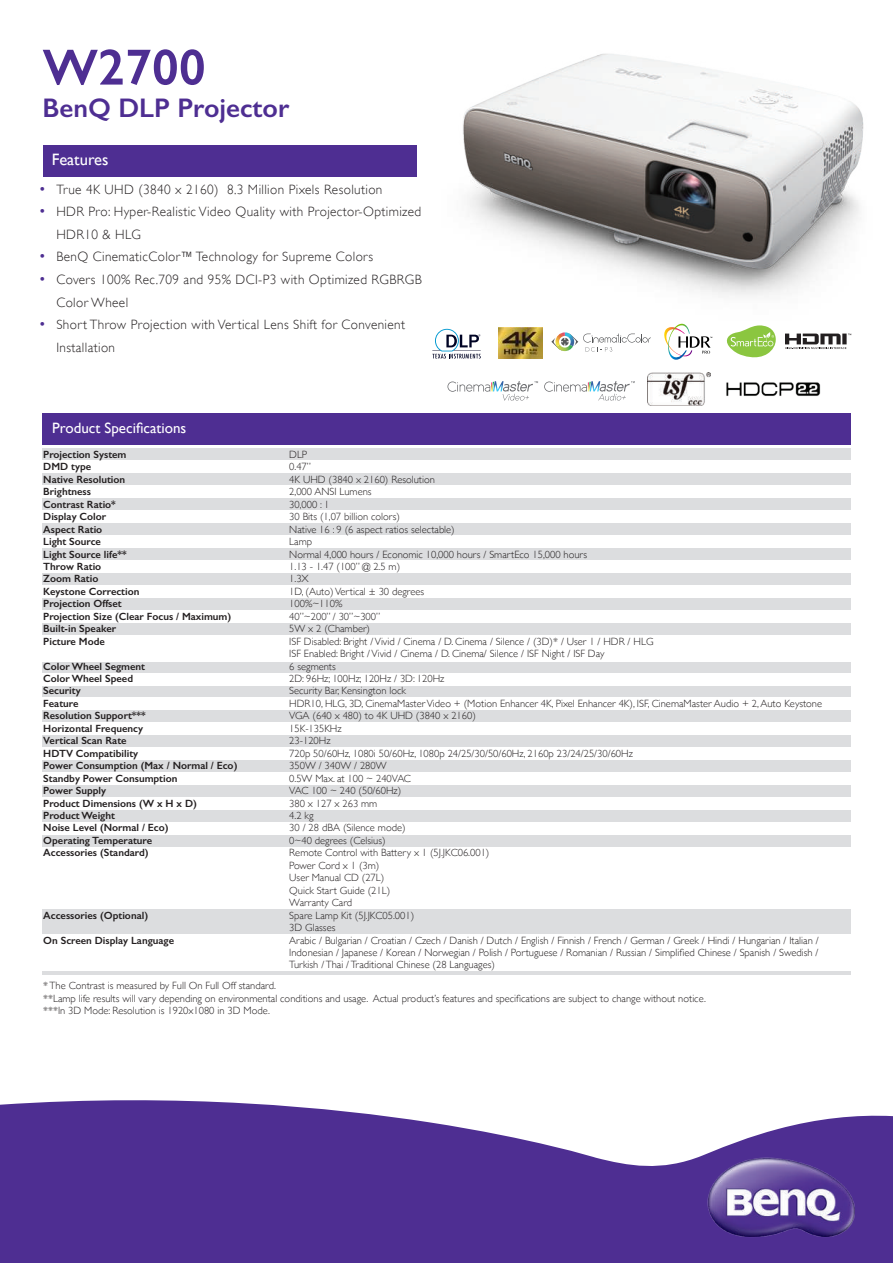
<style>
.page{position:relative;width:893px;height:1263px;background:#fff}
.page>*{position:absolute;margin:0;border:0;box-sizing:border-box;transform-origin:0 0}
.t1{font:600 51px "Gill Sans";color:#4e2e92}
.t2{font:600 27px "Gill Sans";color:#4e2e92}
.t3{font:16.5px "Gill Sans";color:#fff}
.t4{font:15px "Gill Sans";color:#fff}
.t5{font:300 13.5px/22.5px "Gill Sans";letter-spacing:.03em;color:#231f20}
.t6{font:300 10.5px/12.5px "Gill Sans";color:#231f20}
.t7{font:600 10.5px "Gill Sans";color:#231f20}
.s1{font-weight:400;font-size:15px;color:#4e2e92}
</style>
<div class="page">
<img style="left:441px;top:53px;width:423px;height:324px">
<div style="left:43px;top:145px;width:374px;height:31px;background:#4e2e92"></div>
<svg style="left:0;top:1100px;width:893px;height:163px"></svg>
<img style="left:681px;top:1131px;width:200px;height:132px">
<div style="left:42px;top:414px;width:808px;height:31px;background:#4e2e92"></div>
<div style="left:43px;top:448px;width:808px;height:526px;background:#dcdddf"></div>
<div style="left:43px;top:460px;width:817px;height:13px;background:#fff"></div>
<div style="left:43px;top:585px;width:817px;height:12px;background:#fff"></div>
<div style="left:43px;top:635px;width:817px;height:27px;background:#fff"></div>
<div style="left:43px;top:797px;width:817px;height:13px;background:#fff"></div>
<div style="left:43px;top:535px;width:817px;height:13px;background:#fff"></div>
<div style="left:43px;top:722px;width:817px;height:12px;background:#fff"></div>
<div style="left:43px;top:934px;width:817px;height:37px;background:#fff"></div>
<div style="left:43px;top:747px;width:817px;height:12px;background:#fff"></div>
<div style="left:43px;top:510px;width:817px;height:13px;background:#fff"></div>
<div style="left:43px;top:697px;width:817px;height:12px;background:#fff"></div>
<div style="left:43px;top:847px;width:817px;height:62px;background:#fff"></div>
<div style="left:43px;top:485px;width:817px;height:13px;background:#fff"></div>
<div style="left:43px;top:610px;width:817px;height:12px;background:#fff"></div>
<div style="left:43px;top:673px;width:817px;height:13px;background:#fff"></div>
<div style="left:43px;top:822px;width:817px;height:13px;background:#fff"></div>
<div style="left:43px;top:560px;width:817px;height:13px;background:#fff"></div>
<div style="left:43px;top:772px;width:817px;height:13px;background:#fff"></div>
<svg style="left:432px;top:329px;width:49px;height:29px"></svg>
<svg style="left:785px;top:334px;width:66px;height:15px"></svg>
<svg style="left:727px;top:325px;width:49px;height:32px"></svg>
<svg style="left:544px;top:381px;width:91px;height:19px"></svg>
<svg style="left:447px;top:381px;width:91px;height:19px"></svg>
<img style="left:647px;top:372px;width:63px;height:33px">
<img style="left:498px;top:327px;width:44px;height:31px">
<svg style="left:551px;top:332px;width:100px;height:20px"></svg>
<svg style="left:664px;top:324px;width:48px;height:36px"></svg>
<img style="left:726px;top:382px;width:95px;height:14px">
<h1 class="t1" style="left:43px;top:36px;width:165px">W2700</h1>
<h2 class="t2" style="left:43px;top:92px;width:248px">BenQ DLP Projector</h2>
<h3 class="t3" style="left:52px;top:149px;width:58px">Features</h3>
<p class="t5" style="left:40px;top:178px;width:344px"><span class="s1">•</span> True 4K UHD (3840 x 2160) 8.3 Million Pixels Resolution</p>
<p class="t5" style="left:56px;top:201px;width:366px;text-indent:-16px"><span class="s1">•</span> HDR Pro: Hyper-Realistic Video Quality with Projector-Optimized<br>HDR10 &amp; HLG</p>
<p class="t5" style="left:40px;top:246px;width:335px"><span class="s1">•</span> BenQ CinematicColor™ Technology for Supreme Colors</p>
<p class="t5" style="left:56px;top:268px;width:367px;text-indent:-16px"><span class="s1">•</span> Covers 100% Rec.709 and 95% DCI-P3 with Optimized RGBRGB<br>Color Wheel</p>
<p class="t5" style="left:56px;top:313px;width:350px;text-indent:-16px"><span class="s1">•</span> Short Throw Projection with Vertical Lens Shift for Convenient<br>Installation</p>
<h3 class="t4" style="left:52px;top:419px;width:136px">Product Specifications</h3>
<p class="t7" style="left:43px;top:448px;width:85px">Projection System</p>
<p class="t6" style="left:289px;top:448px;width:20px">DLP</p>
<p class="t7" style="left:43px;top:460px;width:49px">DMD type</p>
<p class="t6" style="left:289px;top:460px;width:23px">0.47”</p>
<p class="t7" style="left:43px;top:473px;width:83px">Native Resolution</p>
<p class="t6" style="left:289px;top:473px;width:147px">4K UHD (3840 x 2160) Resolution</p>
<p class="t7" style="left:43px;top:485px;width:49px">Brightness</p>
<p class="t6" style="left:289px;top:485px;width:84px">2,000 ANSI Lumens</p>
<p class="t7" style="left:43px;top:498px;width:74px">Contrast Ratio*</p>
<p class="t6" style="left:289px;top:497px;width:42px">30,000 : 1</p>
<p class="t7" style="left:43px;top:510px;width:64px">Display Color</p>
<p class="t6" style="left:289px;top:510px;width:112px">30 Bits (1,07 billion colors)</p>
<p class="t7" style="left:43px;top:523px;width:61px">Aspect Ratio</p>
<p class="t6" style="left:289px;top:522px;width:167px">Native 16 : 9 (6 aspect ratios selectable)</p>
<p class="t7" style="left:43px;top:535px;width:59px">Light Source</p>
<p class="t6" style="left:289px;top:535px;width:24px">Lamp</p>
<p class="t7" style="left:43px;top:548px;width:85px">Light Source life**</p>
<p class="t6" style="left:289px;top:547px;width:299px">Normal 4,000 hours / Economic 10,000 hours / SmartEco 15,000 hours</p>
<p class="t7" style="left:43px;top:560px;width:60px">Throw Ratio</p>
<p class="t6" style="left:289px;top:560px;width:112px">1.13 - 1.47 (100” @ 2.5 m)</p>
<p class="t7" style="left:43px;top:572px;width:57px">Zoom Ratio</p>
<p class="t6" style="left:289px;top:572px;width:21px">1.3X</p>
<p class="t7" style="left:43px;top:585px;width:98px">Keystone Correction</p>
<p class="t6" style="left:289px;top:585px;width:136px">1D, (Auto) Vertical ± 30 degrees</p>
<p class="t7" style="left:43px;top:597px;width:80px">Projection Offset</p>
<p class="t6" style="left:289px;top:597px;width:55px">100%~110%</p>
<p class="t7" style="left:43px;top:610px;width:189px">Projection Size (Clear Focus / Maximum)</p>
<p class="t6" style="left:289px;top:610px;width:92px">40”~200” / 30”~300”</p>
<p class="t7" style="left:43px;top:622px;width:75px">Built-in Speaker</p>
<p class="t6" style="left:289px;top:622px;width:82px">5W x 2 (Chamber)</p>
<p class="t7" style="left:43px;top:635px;width:63px">Picture Mode</p>
<p class="t6" style="left:289px;top:634px;width:366px">ISF Disabled: Bright / Vivid / Cinema / D. Cinema / Silence / (3D)* / User 1 / HDR / HLG<br>ISF Enabled: Bright / Vivid / Cinema / D. Cinema/ Silence / ISF Night / ISF Day</p>
<p class="t7" style="left:43px;top:660px;width:103px">Color Wheel Segment</p>
<p class="t6" style="left:289px;top:659px;width:48px">6 segments</p>
<p class="t7" style="left:43px;top:672px;width:91px">Color Wheel Speed</p>
<p class="t6" style="left:289px;top:672px;width:157px">2D: 96Hz; 100Hz; 120Hz / 3D: 120Hz</p>
<p class="t7" style="left:43px;top:684px;width:39px">Security</p>
<p class="t6" style="left:289px;top:684px;width:118px">Security Bar, Kensington lock</p>
<p class="t7" style="left:43px;top:697px;width:37px">Feature</p>
<p class="t6" style="left:289px;top:697px;width:534px">HDR10, HLG, 3D, CinemaMaster Video + (Motion Enhancer 4K, Pixel Enhancer 4K), ISF, CinemaMaster Audio + 2, Auto Keystone</p>
<p class="t7" style="left:43px;top:709px;width:104px">Resolution Support***</p>
<p class="t6" style="left:289px;top:709px;width:188px">VGA (640 x 480) to 4K UHD (3840 x 2160)</p>
<p class="t7" style="left:43px;top:722px;width:101px">Horizontal Frequency</p>
<p class="t6" style="left:289px;top:722px;width:54px">15K-135KHz</p>
<p class="t7" style="left:43px;top:734px;width:85px">Vertical Scan Rate</p>
<p class="t6" style="left:289px;top:734px;width:43px">23-120Hz</p>
<p class="t7" style="left:43px;top:747px;width:96px">HDTV Compatibility</p>
<p class="t6" style="left:289px;top:746px;width:345px">720p 50/60Hz, 1080i 50/60Hz, 1080p 24/25/30/50/60Hz, 2160p 23/24/25/30/60Hz</p>
<p class="t7" style="left:43px;top:759px;width:196px">Power Consumption (Max / Normal / Eco)</p>
<p class="t6" style="left:289px;top:759px;width:99px">350W / 340W / 280W</p>
<p class="t7" style="left:43px;top:772px;width:136px">Standby Power Consumption</p>
<p class="t6" style="left:289px;top:771px;width:123px">0.5W Max. at 100 ~ 240VAC</p>
<p class="t7" style="left:43px;top:784px;width:64px">Power Supply</p>
<p class="t6" style="left:289px;top:784px;width:113px">VAC 100 ~ 240 (50/60Hz)</p>
<p class="t7" style="left:43px;top:797px;width:155px">Product Dimensions (W x H x D)</p>
<p class="t6" style="left:289px;top:796px;width:90px">380 x 127 x 263 mm</p>
<p class="t7" style="left:43px;top:809px;width:73px">Product Weight</p>
<p class="t6" style="left:289px;top:809px;width:26px">4.2 kg</p>
<p class="t7" style="left:43px;top:821px;width:127px">Noise Level (Normal / Eco)</p>
<p class="t6" style="left:289px;top:821px;width:118px">30 / 28 dBA (Silence mode)</p>
<p class="t7" style="left:43px;top:834px;width:110px">Operating Temperature</p>
<p class="t6" style="left:289px;top:834px;width:98px">0~40 degrees (Celsius)</p>
<p class="t7" style="left:43px;top:846px;width:107px">Accessories (Standard)</p>
<p class="t6" style="left:289px;top:846px;width:202px">Remote Control with Battery x 1 (5J.JKC06.001)<br>Power Cord x 1 (3m)<br>User Manual CD (27L)<br>Quick Start Guide (21L)<br>Warranty Card</p>
<p class="t7" style="left:43px;top:909px;width:106px">Accessories (Optional)</p>
<p class="t6" style="left:289px;top:908px;width:126px">Spare Lamp Kit (5J.JKC05.001)<br>3D Glasses</p>
<p class="t7" style="left:43px;top:933px;width:132px">On Screen Display Language</p>
<p class="t6" style="left:289px;top:933px;width:531px;text-align:justify">Arabic / Bulgarian / Croatian / Czech / Danish / Dutch / English / Finnish / French / German / Greek / Hindi / Hungarian / Italian / Indonesian / Japanese / Korean / Norwegian / Polish / Portuguese / Romanian / Russian / Simplified Chinese / Spanish / Swedish / Turkish / Thai / Traditional Chinese (28 Languages)</p>
<p class="t6" style="left:43px;top:979px;width:664px">* The Contrast is measured by Full On Full Off standard.<br>**Lamp life results will vary depending on environmental conditions and usage. Actual product’s features and specifications are subject to change without notice. ***In 3D Mode: Resolution is 1920x1080 in 3D Mode.</p>
</div>
